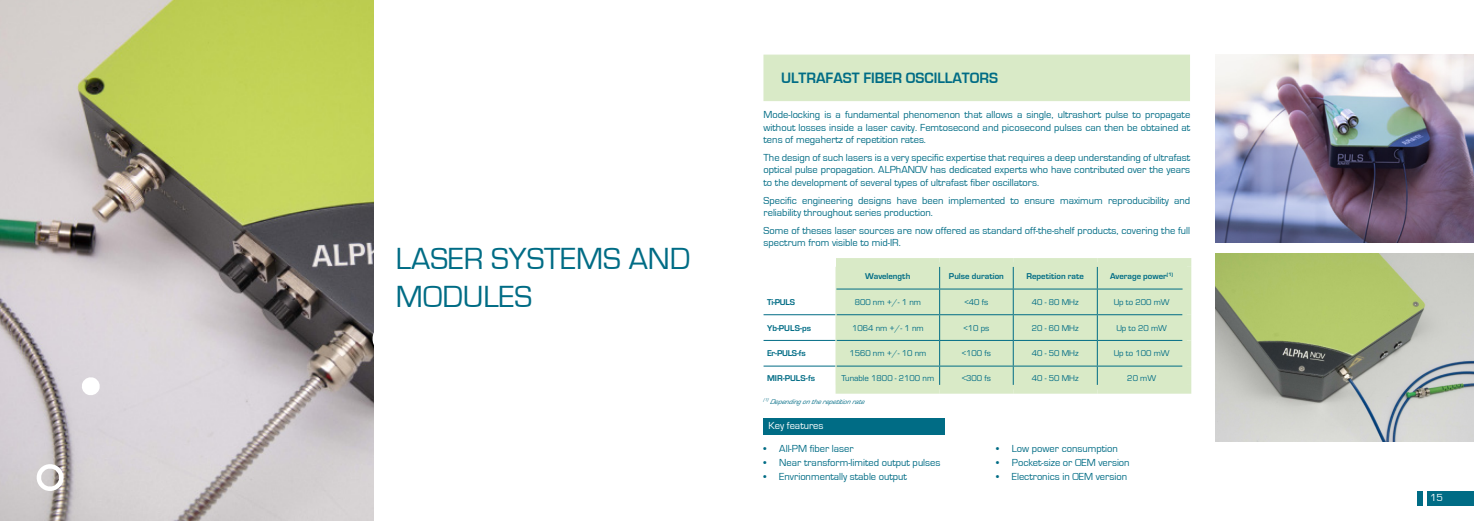
<style>
.page{position:relative;width:1474px;height:521px;background:#fff}
.page>*{position:absolute;margin:0;border:0;box-sizing:border-box;transform-origin:0 0}
.t1{font:31.5px/37.8px "Eurostile";color:#006c85}
.t2{font:700 15.49px "Eurostile";color:#006c85}
.t3{font:10.5px/12.6px "Eurostile";color:#006c85;text-align:justify}
.t4{font:10.5px "Eurostile";color:#fff}
.t5{font:8.75px "Eurostile";color:#006c85}
.t6{font:700 8.75px "Eurostile";color:#006c85}
.t7{font:italic 7px "Eurostile";color:#006c85}
</style>
<div class="page">
<div style="left:1426px;top:491px;width:47px;height:15px;background:#006c85"></div>
<div style="left:1416px;top:491px;width:6px;height:15px;background:#006c85"></div>
<img style="left:0;top:0;width:373px;height:521px">
<svg style="left:81px;top:376px;width:20px;height:20px"></svg>
<svg style="left:35px;top:462px;width:30px;height:31px"></svg>
<svg style="left:370px;top:322px;width:4px;height:60px"></svg>
<div style="left:763px;top:418px;width:181px;height:16px;background:#006c85"></div>
<div style="left:836px;top:267px;width:346px;height:118px;background:#d9eac7"></div>
<hr style="left:763px;top:314px;width:72px;height:1px;background:#006c85">
<hr style="left:763px;top:340px;width:72px;height:1px;background:#006c85">
<hr style="left:763px;top:366px;width:72px;height:1px;background:#006c85">
<hr style="left:836px;top:314px;width:103px;height:1px;background:#006c85">
<hr style="left:836px;top:340px;width:103px;height:1px;background:#006c85">
<hr style="left:836px;top:366px;width:103px;height:1px;background:#006c85">
<svg style="left:939px;top:267px;width:1px;height:118px"></svg>
<hr style="left:939px;top:314px;width:74px;height:1px;background:#006c85">
<hr style="left:939px;top:340px;width:74px;height:1px;background:#006c85">
<hr style="left:939px;top:366px;width:74px;height:1px;background:#006c85">
<hr style="left:1013px;top:314px;width:84px;height:1px;background:#006c85">
<hr style="left:1013px;top:340px;width:84px;height:1px;background:#006c85">
<hr style="left:1013px;top:366px;width:84px;height:1px;background:#006c85">
<hr style="left:1097px;top:314px;width:85px;height:1px;background:#006c85">
<hr style="left:1097px;top:340px;width:85px;height:1px;background:#006c85">
<hr style="left:1097px;top:366px;width:85px;height:1px;background:#006c85">
<svg style="left:1012px;top:267px;width:1px;height:118px"></svg>
<svg style="left:1096px;top:267px;width:1px;height:118px"></svg>
<svg style="left:835px;top:267px;width:1px;height:118px"></svg>
<div style="left:1182px;top:267px;width:9px;height:22px;background:#d9eac7"></div>
<div style="left:1182px;top:289px;width:9px;height:26px;background:#d9eac7"></div>
<div style="left:1182px;top:315px;width:9px;height:25px;background:#d9eac7"></div>
<div style="left:1182px;top:340px;width:9px;height:26px;background:#d9eac7"></div>
<div style="left:1182px;top:366px;width:9px;height:19px;background:#d9eac7"></div>
<div style="left:835px;top:385px;width:104px;height:9px;background:#d9eac7"></div>
<div style="left:939px;top:385px;width:74px;height:9px;background:#d9eac7"></div>
<div style="left:1013px;top:385px;width:84px;height:9px;background:#d9eac7"></div>
<div style="left:1097px;top:385px;width:94px;height:9px;background:#d9eac7"></div>
<hr style="left:836px;top:289px;width:103px;height:1px;background:#006c85">
<hr style="left:939px;top:289px;width:74px;height:1px;background:#006c85">
<hr style="left:1013px;top:289px;width:84px;height:1px;background:#006c85">
<hr style="left:1097px;top:289px;width:85px;height:1px;background:#006c85">
<div style="left:836px;top:258px;width:103px;height:9px;background:#d9eac7"></div>
<div style="left:939px;top:258px;width:74px;height:9px;background:#d9eac7"></div>
<div style="left:1013px;top:258px;width:84px;height:9px;background:#d9eac7"></div>
<div style="left:1097px;top:258px;width:94px;height:9px;background:#d9eac7"></div>
<img style="left:1215px;top:55px;width:258px;height:187px">
<img style="left:1215px;top:254px;width:258px;height:188px">
<div style="left:763px;top:55px;width:426px;height:46px;background:#d9eac7"></div>
<p class="t1" style="left:396px;top:240px;width:296px">LASER SYSTEMS AND<br>MODULES</p>
<p class="t2" style="left:781px;top:69px;width:218px">ULTRAFAST FIBER OSCILLATORS</p>
<p class="t3" style="left:763px;top:109px;width:428px">Mode-locking is a fundamental phenomenon that allows a single, ultrashort pulse to propagate without losses inside a laser cavity. Femtosecond and picosecond pulses can then be obtained at tens of megahertz of repetition rates.</p>
<p class="t3" style="left:763px;top:151px;width:428px">The design of such lasers is a very specific expertise that requires a deep understanding of ultrafast optical pulse propagation. ALPhANOV has dedicated experts who have contributed over the years to the development of several types of ultrafast fiber oscillators.</p>
<p class="t3" style="left:763px;top:194px;width:428px">Specific engineering designs have been implemented to ensure maximum reproducibility and reliability throughout series production.</p>
<p class="t3" style="left:763px;top:224px;width:428px">Some of theses laser sources are now offered as standard off-the-shelf products, covering the full spectrum from visible to mid-IR.</p>
<p class="t6" style="left:865px;top:269px;width:46px">Wavelength</p>
<p class="t6" style="left:949px;top:269px;width:56px">Pulse duration</p>
<p class="t6" style="left:1026px;top:269px;width:59px">Repetition rate</p>
<p class="t6" style="left:1110px;top:269px;width:65px">Average power<sup>(1)</sup></p>
<p class="t6" style="left:767px;top:296px;width:29px">Ti-PULS</p>
<p class="t5" style="left:854px;top:296px;width:68px">800 nm +/- 1 nm</p>
<p class="t5" style="left:964px;top:296px;width:25px">&lt;40 fs</p>
<p class="t5" style="left:1031px;top:296px;width:48px">40 - 80 MHz</p>
<p class="t5" style="left:1113px;top:296px;width:58px">Up to 200 mW</p>
<p class="t6" style="left:767px;top:321px;width:46px">Yb-PULS-ps</p>
<p class="t5" style="left:852px;top:322px;width:73px">1064 nm +/- 1 nm</p>
<p class="t5" style="left:963px;top:322px;width:27px">&lt;10 ps</p>
<p class="t5" style="left:1031px;top:322px;width:48px">20 - 60 MHz</p>
<p class="t5" style="left:1116px;top:322px;width:52px">Up to 20 mW</p>
<p class="t6" style="left:767px;top:347px;width:40px">Er-PULS-fs</p>
<p class="t5" style="left:849px;top:347px;width:78px">1560 nm +/- 10 nm</p>
<p class="t5" style="left:961px;top:347px;width:31px">&lt;100 fs</p>
<p class="t5" style="left:1031px;top:347px;width:48px">40 - 50 MHz</p>
<p class="t5" style="left:1113px;top:347px;width:58px">Up to 100 mW</p>
<p class="t6" style="left:767px;top:371px;width:50px">MIR-PULS-fs</p>
<p class="t5" style="left:841px;top:372px;width:94px">Tunable 1800 - 2100 nm</p>
<p class="t5" style="left:961px;top:372px;width:31px">&lt;300 fs</p>
<p class="t5" style="left:1031px;top:372px;width:48px">40 - 50 MHz</p>
<p class="t5" style="left:1127px;top:372px;width:30px">20 mW</p>
<p class="t7" style="left:763px;top:397px;width:105px"><sup>(</sup> <sup>1)</sup> Dep ending ontherep etitionrate</p>
<p class="t3" style="left:996px;top:443px;width:123px">• Low power consumption</p>
<p class="t3" style="left:996px;top:456px;width:135px">• Pocket-size or OEM version</p>
<p class="t3" style="left:996px;top:470px;width:132px">• Electronics in OEM version</p>
<p class="t4" style="left:768px;top:420px;width:56px">Key features</p>
<p class="t3" style="left:763px;top:443px;width:92px">• All-PM fiber laser</p>
<p class="t3" style="left:763px;top:456px;width:178px">• Near transform-limited output pulses</p>
<p class="t3" style="left:763px;top:470px;width:145px">• Envrionmentally stable output</p>
<p class="t4" style="left:1429px;top:492px;width:14px">15</p>
</div>
